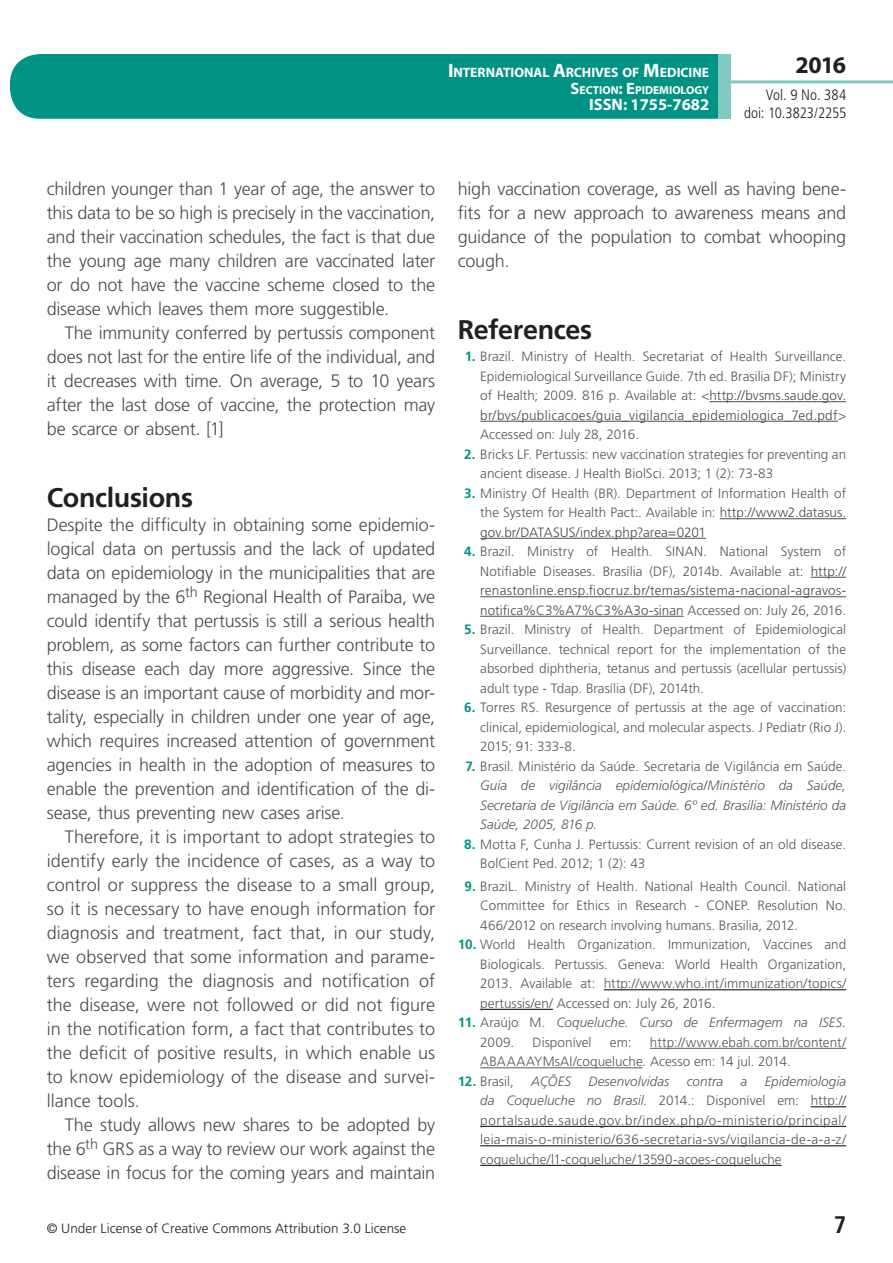
<style>
.page{position:relative;width:893px;height:1263px;background:#fff}
.page>*{position:absolute;margin:0;border:0;box-sizing:border-box;transform-origin:0 0}
.t1{font:700 27px "Frutiger LT Std";letter-spacing:-.015em;color:#231f20}
.t2{font:700 24px "Myriad Pro";color:#231f20}
.t3{font:700 condensed 24px "Frutiger LT Std";color:#231f20}
.t4{font:300 18px/24px "Frutiger LT Std";letter-spacing:-.01em;color:#4b4c4d;text-align:justify}
.t5{font:700 16.5px "Myriad Pro";color:#fff}
.t6{font:300 condensed 15px/18px "Frutiger LT Std";color:#231f20;text-align:right}
.t7{font:700 13.65px "Myriad Pro";letter-spacing:-.005em;color:#fff}
.t8{font:300 13.5px/19.5px "Frutiger LT Std";letter-spacing:.005em;color:#57585a;text-align:justify}
.t9{font:italic 300 13.5px/19.5px "Frutiger LT Std";color:#57585a;text-align:justify}
.t10{font:300 13.5px "Frutiger LT Std";letter-spacing:.005em;color:#231f20}
.t11{font:700 11.55px "Myriad Pro";color:#fff}
.s1{font-size:19.5px}
.s2{font-size:16.5px}
.s3{font-weight:700;color:#009384}
.s4{color:#4b4c4d}
.s5{font-weight:700;font-style:normal;color:#009384}
.s6{font-style:normal}
.s7{font-style:italic}
</style>
<div class="page">
<div style="left:10px;top:54px;width:775px;height:65px;background:#009384;border-radius:30px"></div>
<div style="left:732px;top:0;width:161px;height:157px;background:#fff"></div>
<hr style="left:730px;top:80px;width:163px;height:3px;background:#80c9c2">
<div style="left:718px;top:54px;width:13px;height:65px;background:#80c9c2"></div>
<hr style="left:709px;top:401px;width:137px;height:1px;background:#4b4c4d">
<hr style="left:480px;top:421px;width:358px;height:1px;background:#4b4c4d">
<hr style="left:720px;top:518px;width:126px;height:1px;background:#4b4c4d">
<hr style="left:480px;top:538px;width:226px;height:1px;background:#4b4c4d">
<hr style="left:811px;top:577px;width:35px;height:1px;background:#4b4c4d">
<hr style="left:480px;top:596px;width:366px;height:1px;background:#4b4c4d">
<hr style="left:480px;top:616px;width:204px;height:1px;background:#4b4c4d">
<hr style="left:604px;top:989px;width:242px;height:1px;background:#000">
<hr style="left:480px;top:1009px;width:73px;height:1px;background:#000">
<hr style="left:650px;top:1048px;width:196px;height:1px;background:#57585a">
<hr style="left:480px;top:1067px;width:163px;height:1px;background:#57585a">
<hr style="left:811px;top:1106px;width:35px;height:1px;background:#000">
<hr style="left:480px;top:1126px;width:366px;height:1px;background:#000">
<hr style="left:480px;top:1145px;width:366px;height:1px;background:#000">
<hr style="left:480px;top:1165px;width:302px;height:1px;background:#000">
<p class="t7" style="left:448px;top:64px;width:263px"><span class="s1">I</span>NTERNATIONAL <span class="s1">A</span>RCHIVES OF <span class="s1">M</span>EDICINE</p>
<p class="t11" style="left:571px;top:82px;width:140px"><span class="s2">S</span>ECTION<span class="s2">: E</span>PIDEMIOLOGY</p>
<p class="t5" style="left:589px;top:94px;width:122px">ISSN: 1755-7682</p>
<h2 class="t2" style="left:795px;top:49px;width:52px">2016</h2>
<p class="t6" style="left:744px;top:86px;width:103px">Vol. 9 No. 384 doi: 10.3823/2255</p>
<p class="t4" style="left:47px;top:177px;width:390px">children younger than 1 year of age, the answer to this data to be so high is precisely in the vaccination, and their vaccination schedules, the fact is that due the young age many children are vaccinated later or do not have the vaccine scheme closed to the disease which leaves them more suggestible.</p>
<h3 class="t4" style="left:47px;top:321px;width:390px;text-indent:18px">The immunity conferred by pertussis component does not last for the entire life of the individual, and it decreases with time. On average, 5 to 10 years after the last dose of vaccine, the protection may be scarce or absent. [1]</h3>
<h1 class="t1" style="left:47px;top:482px;width:148px">Conclusions</h1>
<p class="t4" style="left:47px;top:513px;width:390px">Despite the difficulty in obtaining some epidemio&shy;logical data on pertussis and the lack of updated data on epidemiology in the municipalities that are managed by the 6<sup>th</sup> Regional Health of Paraiba, we could identify that pertussis is still a serious health problem, as some factors can further contribute to this disease each day more aggressive. Since the disease is an important cause of morbidity and mor&shy;tality, especially in children under one year of age, which requires increased attention of government agencies in health in the adoption of measures to enable the prevention and identification of the di&shy;sease, thus preventing new cases arise.</p>
<p class="t4" style="left:47px;top:825px;width:390px;text-indent:18px">Therefore, it is important to adopt strategies to identify early the incidence of cases, as a way to control or suppress the disease to a small group, so it is necessary to have enough information for diagnosis and treatment, fact that, in our study, we observed that some information and parame&shy;ters regarding the diagnosis and notification of the disease, were not followed or did not figure in the notification form, a fact that contributes to the deficit of positive results, in which enable us to know epidemiology of the disease and survei&shy;llance tools.</p>
<h3 class="t4" style="left:47px;top:1113px;width:390px;text-indent:18px">The study allows new shares to be adopted by the 6<sup>th</sup> GRS as a way to review our work against the disease in focus for the coming years and maintain</h3>
<h3 class="t4" style="left:458px;top:177px;width:390px">high vaccination coverage, as well as having bene&shy;fits for a new approach to awareness means and guidance of the population to combat whooping cough.</h3>
<h1 class="t1" style="left:458px;top:314px;width:136px">References</h1>
<p class="t8" style="left:480px;top:347px;width:367px;text-indent:-16px"><span class="s3">1.</span> Brazil. Ministry of Health. Secretariat of Health Surveillance.<br>Epidemiological Surveillance Guide. 7th ed. Brasilia DF); Ministry of Health; 2009. 816 p. Available at: &lt;<span class="s4">http://bvsms.saude.gov. br/bvs/publicacoes/guia_vigilancia_epidemiologica_7ed.pdf</span>&gt; Accessed on: July 28, 2016.</p>
<p class="t8" style="left:480px;top:445px;width:367px;text-indent:-16px"><span class="s3">2.</span> Bricks LF. Pertussis: new vaccination strategies for preventing an ancient disease. J Health BiolSci. 2013; 1 (2): 73-83</p>
<p class="t8" style="left:480px;top:484px;width:367px;text-indent:-16px"><span class="s3">3.</span> Ministry Of Health (BR). Department of Information Health of the System for Health Pact:. Available in: <span class="s4">http://www2.datasus. gov.br/DATASUS/index.php?area=0201</span></p>
<p class="t8" style="left:480px;top:542px;width:367px;text-indent:-16px"><span class="s3">4.</span> Brazil. Ministry of Health. SINAN. National System of Notifiable Diseases. Brasília (DF), 2014b. Available at: <span class="s4">http:// renastonline.ensp.fiocruz.br/temas/sistema-nacional-agravos&shy;notifica%C3%A7%C3%A3o-sinan</span> Accessed on: July 26, 2016.</p>
<p class="t8" style="left:480px;top:620px;width:367px;text-indent:-16px"><span class="s3">5.</span> Brazil. Ministry of Health. Department of Epidemiological Surveillance. technical report for the implementation of the absorbed diphtheria, tetanus and pertussis (acellular pertussis) adult type - Tdap. Brasília (DF), 2014th.</p>
<p class="t8" style="left:480px;top:698px;width:367px;text-indent:-16px"><span class="s3">6.</span> Torres RS. Resurgence of pertussis at the age of vaccination: clinical, epidemiological, and molecular aspects. J Pediatr (Rio J).<br>2015; 91: 333-8.</p>
<p class="t9" style="left:480px;top:756px;width:367px;text-indent:-15px"><span class="s5">7.</span> <span class="s6">Brasil. Ministério da Saúde. Secretaria de Vigilância em Saúde.<br></span>Guia de vigilância epidemiológica/Ministério da Saúde, Secretaria de Vigilância em Saúde. 6º ed. Brasília: Ministério da Saúde, 2005, 816 p.</p>
<p class="t8" style="left:480px;top:834px;width:367px;text-indent:-16px"><span class="s3">8.</span> Motta F, Cunha J. Pertussis: Current revision of an old disease.<br>BolCient Ped. 2012; 1 (2): 43</p>
<p class="t8" style="left:480px;top:877px;width:367px;text-indent:-16px"><span class="s3">9.</span> BraziL. Ministry of Health. National Health Council. National Committee for Ethics in Research - CONEP. Resolution No.<br>466/2012 on research involving humans. Brasilia, 2012.</p>
<p class="t8" style="left:480px;top:935px;width:367px;text-indent:-23px"><span class="s3">10.</span> World Health Organization. Immunization, Vaccines and Biologicals. Pertussis. Geneva: World Health Organization, 2013. Available at: http://www.who.int/immunization/topics/ pertussis/en/ Accessed on: July 26, 2016.</p>
<p class="t9" style="left:480px;top:1013px;width:367px;text-indent:-22px"><span class="s5">11.</span> <span class="s6">Araújo M.</span> Coqueluche. Curso de Enfermagem na ISES.<br><span class="s6">2009.</span></p>
<p class="t8" style="left:480px;top:1033px;width:367px;text-indent:170px">http://www.ebah.com.br/content/<br>ABAAAAYMsAI/coqueluche. Acesso em: 14 jul. 2014.</p>
<p class="t8" style="left:458px;top:1072px;width:58px"><span class="s3">12.</span> Brasil,</p>
<p class="t9" style="left:531px;top:1072px;width:42px">AÇÕES</p>
<p class="t9" style="left:588px;top:1072px;width:82px">Desenvolvidas</p>
<p class="t9" style="left:687px;top:1072px;width:38px">contra</p>
<p class="t9" style="left:741px;top:1072px;width:8px">a</p>
<p class="t8" style="left:533px;top:1033px;width:60px">Disponível</p>
<p class="t8" style="left:610px;top:1033px;width:23px">em:</p>
<p class="t8" style="left:480px;top:1072px;width:367px;text-indent:284px"><span class="s7">Epidemiologia da Coqueluche no Brasil</span>. 2014.: Disponível em: http:// portalsaude.saude.gov.br/index.php/o-ministerio/principal/ leia-mais-o-ministerio/636-secretaria-svs/vigilancia-de-a-a-z/ coqueluche/l1-coqueluche/13590-acoes-coqueluche</p>
<p class="t10" style="left:47px;top:1220px;width:361px">© Under License of Creative Commons Attribution 3.0 License</p>
<h2 class="t3" style="left:834px;top:1210px;width:14px">7</h2>
</div>
